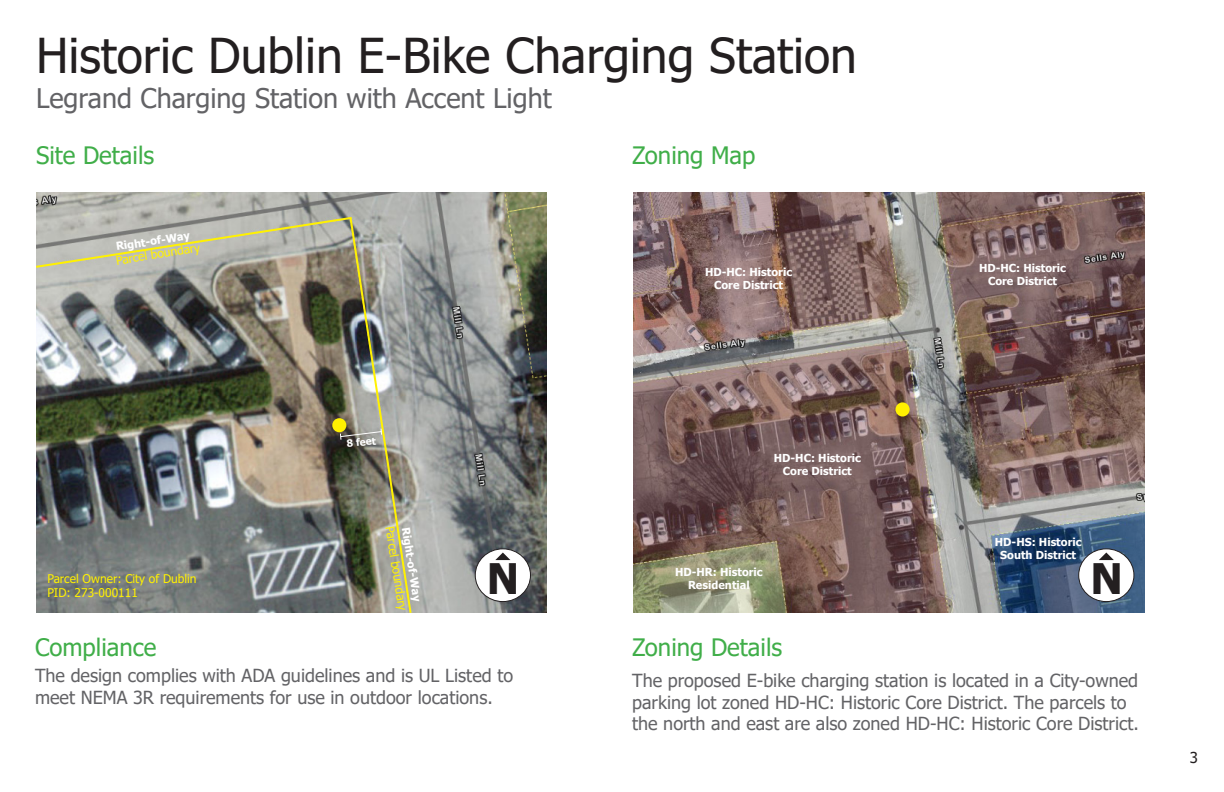
<style>
.page{position:relative;width:1224px;height:792px;background:#fff}
.page>*{position:absolute;margin:0;border:0;box-sizing:border-box;transform-origin:0 0}
.t1{font:48px "Tahoma";color:#231f20}
.t2{font:700 42px "Tahoma";color:#231f20}
.t3{font:27px "Tahoma";color:#636366}
.t4{font:24px "Tahoma";color:#40ae49}
.t5{font:18px/21.6px "Tahoma";color:#636366}
.t6{font:15px "Tahoma";color:#231f20}
.t7{font:12px "Tahoma";color:#fff101}
.t8{font:700 11px/13.2px "Tahoma";color:#fff;text-align:center}
.t9{font:700 10px "Tahoma";color:#fff}
</style>
<div class="page">
<img style="left:36px;top:192px;width:511px;height:421px">
<img style="left:36px;top:215px;width:377px;height:398px">
<img style="left:633px;top:192px;width:511px;height:421px">
<div style="left:895px;top:402px;width:15px;height:15px;background:#fff101;border-radius:50%"></div>
<div style="left:475px;top:549px;width:55px;height:53px;background:#fff;border-radius:50%"></div>
<div style="left:475px;top:548px;width:56px;height:54px;border:1px solid #231f20;border-radius:50%"></div>
<svg style="left:495px;top:553px;width:15px;height:7px"></svg>
<div style="left:1079px;top:549px;width:55px;height:53px;background:#fff;border-radius:50%"></div>
<div style="left:1078px;top:548px;width:56px;height:54px;border:1px solid #231f20;border-radius:50%"></div>
<svg style="left:1099px;top:553px;width:15px;height:7px"></svg>
<p class="t1" style="left:36px;top:23px;width:823px">Historic Dublin E-Bike Charging Station</p>
<p class="t3" style="left:36px;top:80px;width:517px">Legrand Charging Station with Accent Light</p>
<p class="t4" style="left:36px;top:139px;width:120px">Site Details</p>
<p class="t4" style="left:632px;top:139px;width:125px">Zoning Map</p>
<p class="t8" style="left:115px;top:240px;width:76px;rotate:-8deg">Right-of-Way</p>
<p class="t7" style="left:115px;top:253px;width:87px;rotate:-9deg">Parcel boundary</p>
<p class="t8" style="left:705px;top:266px;width:89px">HD-HC: Historic<br>Core District</p>
<p class="t8" style="left:979px;top:262px;width:89px">HD-HC: Historic<br>Core District</p>
<p class="t7" style="left:47px;top:570px;width:151px">Parcel Owner: City of Dublin</p>
<p class="t7" style="left:47px;top:585px;width:92px">PID: 273-000111</p>
<p class="t9" style="left:346px;top:437px;width:31px;rotate:-6deg">8 feet</p>
<p class="t7" style="left:398px;top:525px;width:87px;rotate:81deg">Parcel boundary</p>
<p class="t8" style="left:412px;top:527px;width:76px;rotate:81deg">Right-of-Way</p>
<p class="t8" style="left:774px;top:452px;width:89px">HD-HC: Historic<br>Core District</p>
<p class="t8" style="left:995px;top:536px;width:88px">HD-HS: Historic<br>South District</p>
<p class="t2" style="left:487px;top:549px;width:34px">N</p>
<p class="t2" style="left:1090px;top:549px;width:34px">N</p>
<p class="t8" style="left:675px;top:566px;width:89px">HD-HR: Historic<br>Residential</p>
<p class="t4" style="left:35px;top:631px;width:123px">Compliance</p>
<p class="t5" style="left:35px;top:666px;width:480px">The design complies with ADA guidelines and is UL Listed to meet NEMA 3R requirements for use in outdoor locations.</p>
<p class="t4" style="left:632px;top:631px;width:152px">Zoning Details</p>
<p class="t5" style="left:632px;top:671px;width:508px">The proposed E-bike charging station is located in a City-owned parking lot zoned HD-HC: Historic Core District. The parcels to the north and east are also zoned HD-HC: Historic Core District.</p>
<p class="t6" style="left:1190px;top:748px;width:10px">3</p>
</div>
